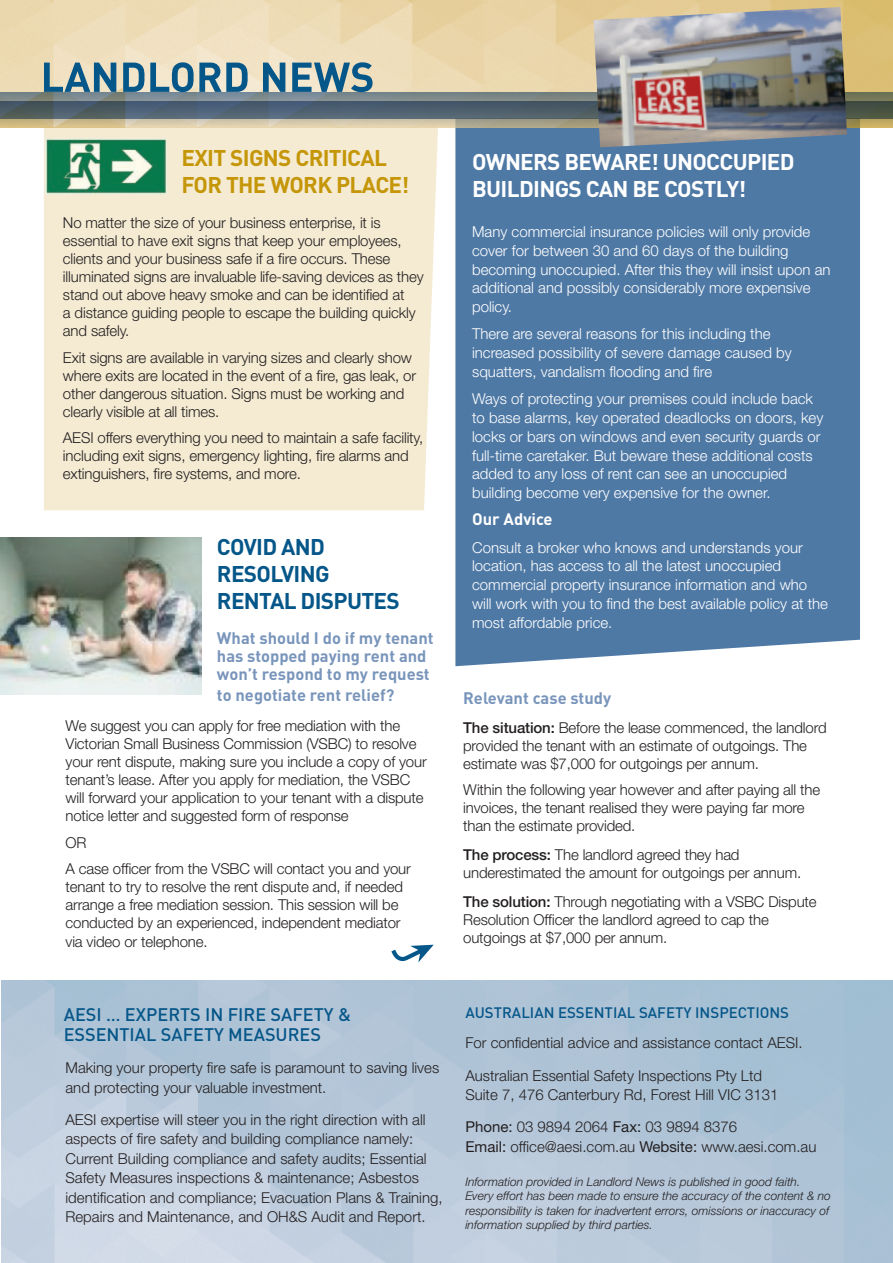
<style>
.page{position:relative;width:893px;height:1263px;background:#fff}
.page>*{position:absolute;margin:0;border:0;box-sizing:border-box;transform-origin:0 0}
.t1{font:700 22.5px/27px "DIN";letter-spacing:-.03em;color:#fff}
.t2{font:700 22.5px/27px "DIN";letter-spacing:-.03em;color:#c49608}
.t3{font:700 22.5px/27px "DIN";letter-spacing:-.03em;color:#055689}
.t4{font:500 18px/20.2px "DIN";color:#055689}
.t5{font:700 16.5px/18px "DIN";color:#7995bb}
.t6{font:700 16.5px "DIN";color:#fff}
.t7{font:300 15px/18px "Helvetica Neue";letter-spacing:-.01em;color:#231f20}
.t8{font:300 15px/18.8px "Helvetica Neue";color:#fff}
.t9{font:500 15px "DIN";color:#055689}
.t10{font:italic 300 12px/14.4px "Helvetica Neue";color:#231f20}
.s1{font-weight:500}
.s2{font-weight:400}
</style>
<div class="page">
<div style="left:455px;top:128px;width:405px;height:538px;background:#4f79a5"></div>
<div style="left:44px;top:128px;width:394px;height:382px;background:#f5ebd3"></div>
<img style="left:0;top:0;width:893px;height:92px">
<svg style="left:0;top:92px;width:893px;height:36px;background:#77807d"></svg>
<svg style="left:44px;top:62px;width:329px;height:30px;background:#84a2aa"></svg>
<img style="left:593px;top:7px;width:254px;height:140px">
<svg style="left:391px;top:945px;width:43px;height:17px"></svg>
<img style="left:45px;top:138px;width:122px;height:56px">
<img style="left:0;top:538px;width:202px;height:156px">
<h1 class="t2" style="left:181px;top:143px;width:229px">EXIT SIGNS CRITICAL<br>FOR THE WORK PLACE!</h1>
<p class="t7" style="left:63px;top:213px;width:362px">No matter the size of your business enterprise, it is essential to have exit signs that keep your employees, clients and your business safe if a fire occurs. These illuminated signs are invaluable life-saving devices as they stand out above heavy smoke and can be identified at<br>a distance guiding people to escape the building quickly and safely.</p>
<p class="t7" style="left:63px;top:348px;width:355px">Exit signs are available in varying sizes and clearly show where exits are located in the event of a fire, gas leak, or other dangerous situation. Signs must be working and clearly visible at all times.</p>
<p class="t7" style="left:63px;top:428px;width:362px">AESI offers everything you need to maintain a safe facility, including exit signs, emergency lighting, fire alarms and extinguishers, fire systems, and more.</p>
<h1 class="t3" style="left:217px;top:533px;width:184px">COVID AND<br>RESOLVING<br>RENTAL DISPUTES</h1>
<p class="t5" style="left:217px;top:629px;width:218px">What should I do if my tenant has stopped paying rent and won’t respond to my request</p>
<p class="t5" style="left:217px;top:685px;width:179px">to negotiate rent relief?</p>
<p class="t7" style="left:66px;top:717px;width:363px">We suggest you can apply for free mediation with the Victorian Small Business Commission (VSBC) to resolve your rent dispute, making sure you include a copy of your tenant’s lease. After you apply for mediation, the VSBC will forward your application to your tenant with a dispute notice letter and suggested form of response</p>
<p class="t7" style="left:66px;top:829px;width:347px;line-height:26.5px">OR<br>A case officer from the VSBC will contact you and your</p>
<p class="t7" style="left:66px;top:878px;width:339px">tenant to try to resolve the rent dispute and, if needed arrange a free mediation session. This session will be conducted by an experienced, independent mediator via video or telephone.</p>
<h1 class="t1" style="left:472px;top:148px;width:324px">OWNERS BEWARE! UNOCCUPIED<br>BUILDINGS CAN BE COSTLY!</h1>
<p class="t8" style="left:472px;top:222px;width:360px">Many commercial insurance policies will only provide cover for between 30 and 60 days of the building becoming unoccupied. After this they will insist upon an additional and possibly considerably more expensive policy.</p>
<p class="t8" style="left:472px;top:324px;width:321px">There are several reasons for this including the increased possibility of severe damage caused by squatters, vandalism flooding and fire</p>
<p class="t8" style="left:472px;top:389px;width:353px">Ways of protecting your premises could include back to base alarms, key operated deadlocks on doors, key locks or bars on windows and even security guards or full-time caretaker. But beware these additional costs added to any loss of rent can see an unoccupied building become very expensive for the owner.</p>
<p class="t6" style="left:472px;top:508px;width:82px">Our Advice</p>
<p class="t8" style="left:472px;top:537px;width:357px">Consult a broker who knows and understands your location, has access to all the latest unoccupied commercial property insurance information and who will work with you to find the best available policy at the most affordable price.</p>
<p class="t5" style="left:463px;top:688px;width:150px">Relevant case study</p>
<p class="t7" style="left:463px;top:718px;width:365px"><span class="s1">The situation:</span> Before the lease commenced, the landlord provided the tenant with an estimate of outgoings. The estimate was $7,000 for outgoings per annum.</p>
<p class="t7" style="left:463px;top:781px;width:358px">Within the following year however and after paying all the invoices, the tenant realised they were paying far more than the estimate provided.</p>
<p class="t7" style="left:463px;top:845px;width:339px"><span class="s1">The process:</span> The landlord agreed they had underestimated the amount for outgoings per annum.</p>
<p class="t7" style="left:463px;top:892px;width:355px"><span class="s1">The solution:</span> Through negotiating with a VSBC Dispute<br>Resolution Officer the landlord agreed to cap the outgoings at $7,000 per annum.</p>
<p class="t4" style="left:64px;top:1003px;width:289px">AESI … EXPERTS IN FIRE SAFETY &amp;<br>ESSENTIAL SAFETY MEASURES</p>
<p class="t9" style="left:465px;top:1003px;width:325px">AUSTRALIAN ESSENTIAL SAFETY INSPECTIONS</p>
<p class="t7" style="left:66px;top:1058px;width:375px;line-height:19.5px">Making your property fire safe is paramount to saving lives and protecting your valuable investment.</p>
<p class="t7" style="left:66px;top:1109px;width:379px;line-height:19.5px">AESI expertise will steer you in the right direction with all aspects of fire safety and building compliance namely:<br>Current Building compliance and safety audits; Essential Safety Measures inspections &amp; maintenance; Asbestos identification and compliance; Evacuation Plans &amp; Training, Repairs and Maintenance, and OH&amp;S Audit and Report.</p>
<p class="t7" style="left:465px;top:1026px;width:339px;line-height:32.2px">For confidential advice and assistance contact AESI.<br>Australian Essential Safety Inspections Pty Ltd</p>
<p class="t7" style="left:465px;top:1078px;width:315px;line-height:32.2px">Suite 7, 476 Canterbury Rd, Forest Hill VIC 3131<br><span class="s2">Phone:</span> 03 9894 2064 <span class="s2">Fax:</span> 03 9894 8376</p>
<p class="t7" style="left:465px;top:1137px;width:352px"><span class="s2">Email:</span> office@aesi.com.au <span class="s2">Website:</span> www.aesi.com.au</p>
<p class="t10" style="left:465px;top:1174px;width:367px">Information provided in Landlord News is published in good faith.<br>Every effort has been made to ensure the accuracy of the content &amp; no responsibility is taken for inadvertent errors, omissions or inaccuracy of information supplied by third parties.</p>
</div>
